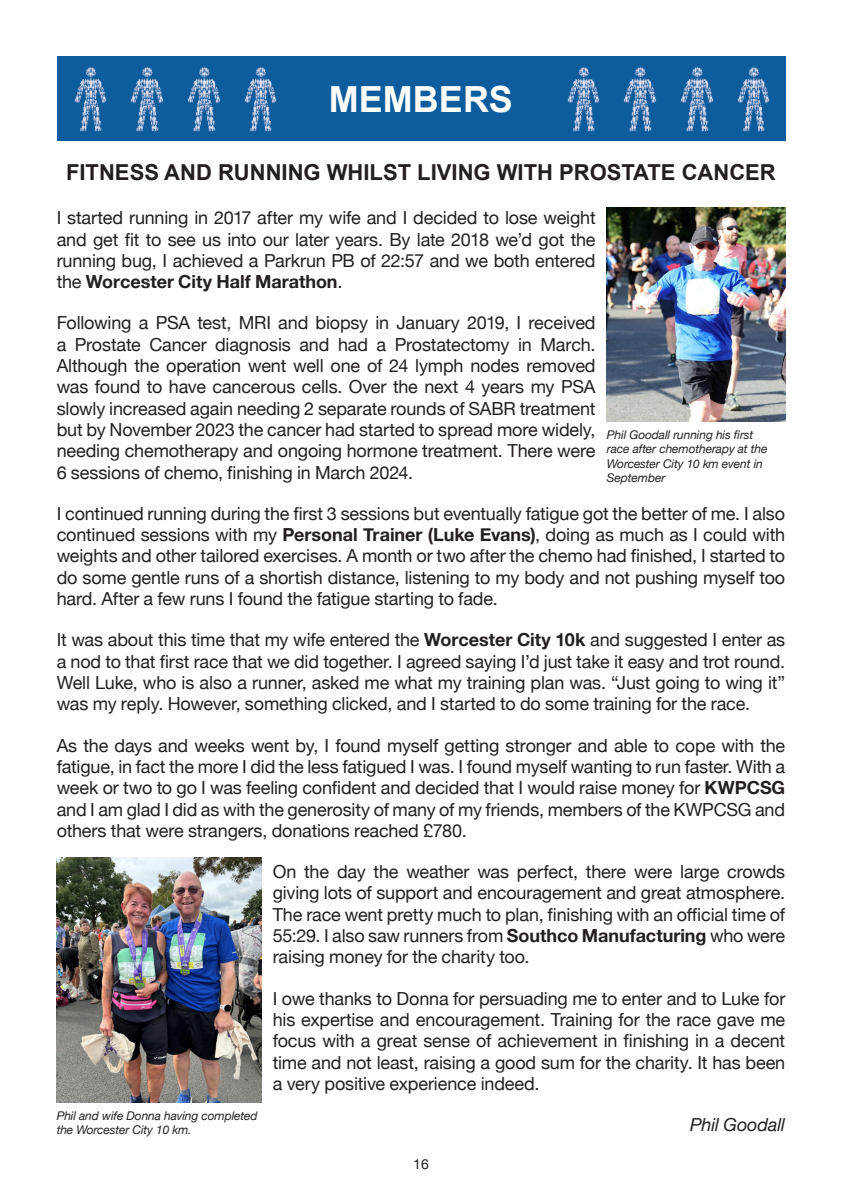
<style>
.page{position:relative;width:842px;height:1191px;background:#fff}
.page>*{position:absolute;margin:0;border:0;box-sizing:border-box;transform-origin:0 0}
.t1{font:700 36px "Arial";color:#fff}
.t2{font:700 22px "Arial";color:#231f20}
.t3{font:18px/21.2px "Helvetica Neue";letter-spacing:-.01em;color:#231f20;text-align:justify}
.t4{font:italic 18px "Helvetica Neue";letter-spacing:-.01em;color:#231f20}
.t5{font:14px "Helvetica Neue";color:#231f20}
.t6{font:italic 12px/14.4px "Helvetica Neue";letter-spacing:-.01em;color:#231f20}
.s1{font-weight:700}
</style>
<div class="page">
<img style="left:57px;top:857px;width:204px;height:245px">
<img style="left:607px;top:207px;width:178px;height:215px">
<div style="left:57px;top:57px;width:728px;height:84px;background:#0d5c9d"></div>
<img style="left:74px;top:66px;width:33px;height:66px">
<img style="left:131px;top:66px;width:33px;height:66px">
<img style="left:188px;top:66px;width:33px;height:66px">
<img style="left:244px;top:66px;width:33px;height:66px">
<img style="left:567px;top:66px;width:33px;height:66px">
<img style="left:624px;top:66px;width:33px;height:66px">
<img style="left:681px;top:66px;width:33px;height:66px">
<img style="left:737px;top:66px;width:33px;height:66px">
<h1 class="t1" style="left:329px;top:79px;width:185px">MEMBERS</h1>
<p class="t2" style="left:66px;top:160px;width:711px">FITNESS AND RUNNING WHILST LIVING WITH PROSTATE CANCER</p>
<p class="t3" style="left:57px;top:208px;width:540px">I started running in 2017 after my wife and I decided to lose weight and get fit to see us into our later years. By late 2018 we’d got the running bug, I achieved a Parkrun PB of 22:57 and we both entered the <span class="s1">Worcester City Half Marathon</span>.</p>
<p class="t3" style="left:57px;top:313px;width:540px">Following a PSA test, MRI and biopsy in January 2019, I received a Prostate Cancer diagnosis and had a Prostatectomy in March.<br>Although the operation went well one of 24 lymph nodes removed was found to have cancerous cells. Over the next 4 years my PSA slowly increased again needing 2 separate rounds of SABR treatment but by November 2023 the cancer had started to spread more widely, needing chemotherapy and ongoing hormone treatment. There were 6 sessions of chemo, finishing in March 2024.</p>
<p class="t3" style="left:57px;top:504px;width:730px">I continued running during the first 3 sessions but eventually fatigue got the better of me. I also continued sessions with my <span class="s1">Personal Trainer (Luke Evans)</span>, doing as much as I could with weights and other tailored exercises. A month or two after the chemo had finished, I started to do some gentle runs of a shortish distance, listening to my body and not pushing myself too hard. After a few runs I found the fatigue starting to fade.</p>
<p class="t3" style="left:57px;top:630px;width:730px">It was about this time that my wife entered the <span class="s1">Worcester City 10k</span> and suggested I enter as a nod to that first race that we did together. I agreed saying I’d just take it easy and trot round.<br>Well Luke, who is also a runner, asked me what my training plan was. “Just going to wing it” was my reply. However, something clicked, and I started to do some training for the race.</p>
<p class="t3" style="left:57px;top:735px;width:730px">As the days and weeks went by, I found myself getting stronger and able to cope with the fatigue, in fact the more I did the less fatigued I was. I found myself wanting to run faster. With a week or two to go I was feeling confident and decided that I would raise money for <span class="s1">KWPCSG </span>and I am glad I did as with the generosity of many of my friends, members of the KWPCSG and others that were strangers, donations reached £780.</p>
<p class="t3" style="left:273px;top:862px;width:514px">On the day the weather was perfect, there were large crowds giving lots of support and encouragement and great atmosphere.<br>The race went pretty much to plan, finishing with an official time of 55:29. I also saw runners from <span class="s1">Southco Manufacturing</span> who were raising money for the charity too.</p>
<p class="t3" style="left:273px;top:988px;width:514px">I owe thanks to Donna for persuading me to enter and to Luke for his expertise and encouragement. Training for the race gave me focus with a great sense of achievement in finishing in a decent time and not least, raising a good sum for the charity. It has been a very positive experience indeed.</p>
<p class="t4" style="left:690px;top:1111px;width:97px">Phil Goodall</p>
<p class="t6" style="left:607px;top:428px;width:162px">Phil Goodall running his first race after chemotherapy at the<br>Worcester City 10 km event in<br>September</p>
<p class="t6" style="left:57px;top:1109px;width:202px">Phil and wife Donna having completed the Worcester City 10 km.</p>
<p class="t5" style="left:413px;top:1154px;width:17px">16</p>
</div>
